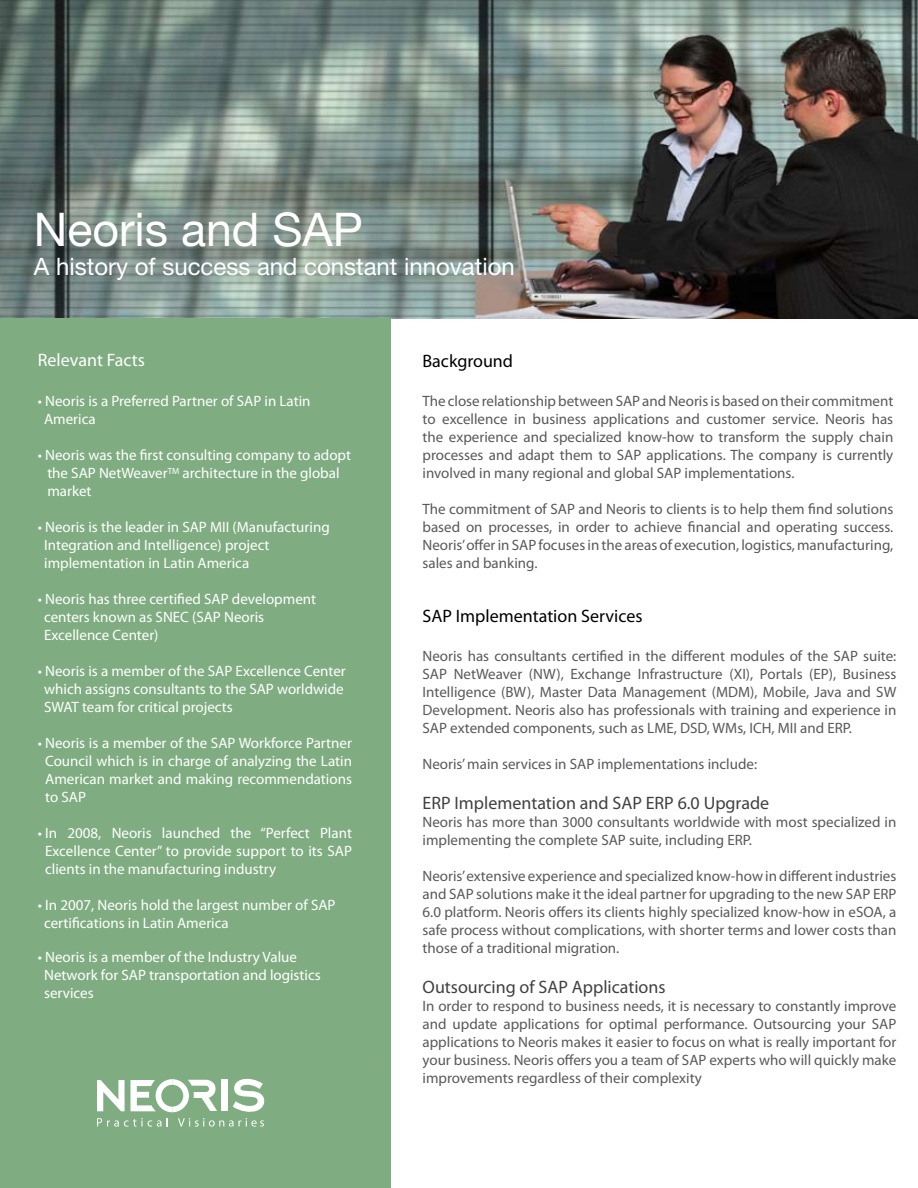
<style>
.page{position:relative;width:918px;height:1188px;background:#fff}
.page>*{position:absolute;margin:0;border:0;box-sizing:border-box;transform-origin:0 0}
.t1{font:46.5px "Helvetica Neue 55 Roman";color:#fff}
.t2{font:24px "Helvetica Neue 55 Roman";color:#fff}
.t3{font:18px "Myriad Pro";color:#414142}
.t4{font:18px "Myriad Pro";color:#000}
.t5{font:18px "Myriad Pro";color:#fff}
.t6{font:15px/18px "Myriad Pro";color:#58595b;text-align:justify}
.t7{font:15px/18px "Myriad Pro";color:#fff}
</style>
<div class="page">
<img style="left:0;top:0;width:918px;height:318px">
<div style="left:0;top:319px;width:391px;height:869px;background:#7fad81"></div>
<svg style="left:97px;top:1078px;width:167px;height:49px"></svg>
<h1 class="t1" style="left:34px;top:202px;width:330px">Neoris and SAP</h1>
<h2 class="t2" style="left:34px;top:252px;width:482px">A history of success and constant innovation</h2>
<p class="t5" style="left:38px;top:349px;width:109px">Relevant Facts</p>
<p class="t7" style="left:44px;top:392px;width:268px;text-indent:-6px">• Neoris is a Preferred Partner of SAP in Latin<br>America</p>
<p class="t7" style="left:47px;top:446px;width:305px;text-indent:-10px">• Neoris was the first consulting company to adopt the SAP NetWeaver<sup>TM</sup> architecture in the global market</p>
<p class="t7" style="left:44px;top:518px;width:287px;text-indent:-6px">• Neoris is the leader in SAP MII (Manufacturing<br>Integration and Intelligence) project implementation in Latin America</p>
<p class="t7" style="left:44px;top:590px;width:273px;text-indent:-6px">• Neoris has three certified SAP development centers known as SNEC (SAP Neoris<br>Excellence Center)</p>
<p class="t7" style="left:44px;top:662px;width:303px;text-indent:-6px">• Neoris is a member of the SAP Excellence Center which assigns consultants to the SAP worldwide<br>SWAT team for critical projects</p>
<p class="t7" style="left:45px;top:734px;width:308px;text-align:justify;text-indent:-7px">• Neoris is a member of the SAP Workforce Partner Council which is in charge of analyzing the Latin American market and making recommendations to SAP</p>
<p class="t7" style="left:45px;top:824px;width:308px;text-align:justify;text-indent:-7px">• In 2008, Neoris launched the “Perfect Plant Excellence Center” to provide support to its SAP clients in the manufacturing industry</p>
<p class="t7" style="left:44px;top:896px;width:293px;text-indent:-6px">• In 2007, Neoris hold the largest number of SAP certifications in Latin America</p>
<p class="t7" style="left:44px;top:948px;width:278px;text-indent:-6px">• Neoris is a member of the Industry Value<br>Network for SAP transportation and logistics services</p>
<p class="t4" style="left:423px;top:350px;width:92px">Background</p>
<p class="t6" style="left:423px;top:392px;width:472px">The close relationship between SAP and Neoris is based on their commitment to excellence in business applications and customer service. Neoris has the experience and specialized know-how to transform the supply chain processes and adapt them to SAP applications. The company is currently involved in many regional and global SAP implementations.</p>
<p class="t6" style="left:423px;top:500px;width:472px">The commitment of SAP and Neoris to clients is to help them find solutions based on processes, in order to achieve financial and operating success.<br>Neoris’ offer in SAP focuses in the areas of execution, logistics, manufacturing, sales and banking.</p>
<p class="t4" style="left:423px;top:605px;width:221px">SAP Implementation Services</p>
<p class="t6" style="left:423px;top:647px;width:475px">Neoris has consultants certified in the different modules of the SAP suite:<br>SAP NetWeaver (NW), Exchange Infrastructure (XI), Portals (EP), Business Intelligence (BW), Master Data Management (MDM), Mobile, Java and SW Development. Neoris also has professionals with training and experience in SAP extended components, such as LME, DSD, WMs, ICH, MII and ERP.</p>
<p class="t6" style="left:423px;top:755px;width:336px">Neoris’ main services in SAP implementations include:</p>
<p class="t3" style="left:423px;top:792px;width:348px">ERP Implementation and SAP ERP 6.0 Upgrade</p>
<p class="t6" style="left:423px;top:813px;width:475px">Neoris has more than 3000 consultants worldwide with most specialized in implementing the complete SAP suite, including ERP.</p>
<p class="t6" style="left:423px;top:867px;width:475px">Neoris’ extensive experience and specialized know-how in different industries and SAP solutions make it the ideal partner for upgrading to the new SAP ERP 6.0 platform. Neoris offers its clients highly specialized know-how in eSOA, a safe process without complications, with shorter terms and lower costs than those of a traditional migration.</p>
<p class="t3" style="left:423px;top:975px;width:245px">Outsourcing of SAP Applications</p>
<p class="t6" style="left:423px;top:996px;width:475px">In order to respond to business needs, it is necessary to constantly improve and update applications for optimal performance. Outsourcing your SAP applications to Neoris makes it easier to focus on what is really important for your business. Neoris offers you a team of SAP experts who will quickly make improvements regardless of their complexity</p>
</div>
